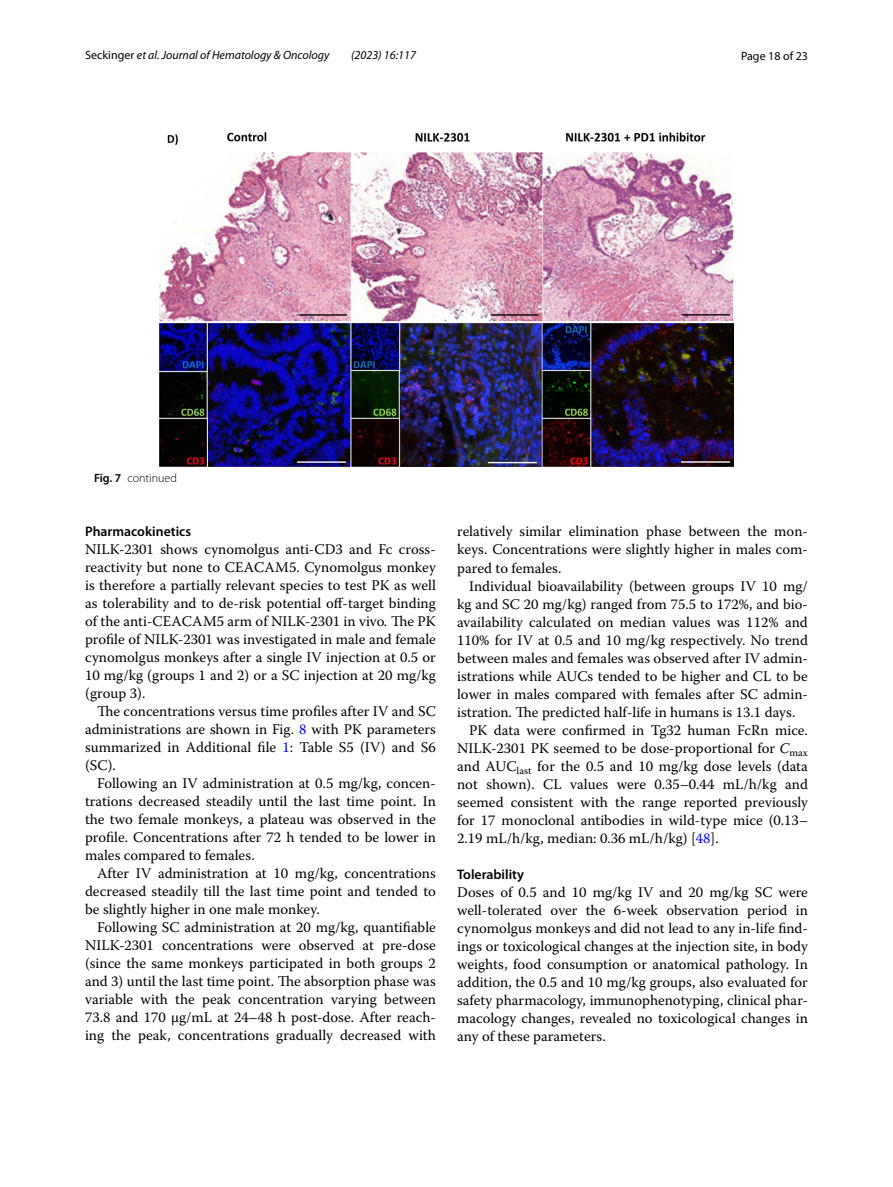
<style>
.page{position:relative;width:893px;height:1187px;background:#fff}
.page>*{position:absolute;margin:0;border:0;box-sizing:border-box;transform-origin:0 0}
.t1{font:14.7px/18px "Warnock Pro";color:#000;text-align:justify}
.t2{font:600 13.8px "Myriad Pro";color:#000}
.t3{font:italic 12px "Myriad Pro";color:#000}
.t4{font:300 12px "Myriad Pro";color:#000}
.t5{font:12px "Myriad Pro";color:#000}
.s1{font-style:normal}
.s2{font-weight:600}
.s3{font-family:"Warnock Pro It 2"}
.s4{color:#00f}
</style>
<div class="page">
<img style="left:159px;top:133px;width:574px;height:333px">
<p class="t3" style="left:85px;top:48px;width:246px"><span class="s1">Seckinger</span> et al. Journal of Hematology &amp; Oncology</p>
<p class="t3" style="left:351px;top:48px;width:66px">(2023) 16:117</p>
<p class="t5" style="left:741px;top:48px;width:68px">Page 18 of 23</p>
<p class="t4" style="left:94px;top:471px;width:84px"><span class="s2">Fig. 7</span> continued</p>
<p class="t2" style="left:85px;top:522px;width:108px">Pharmacokinetics</p>
<p class="t1" style="left:85px;top:540px;width:352px">NILK-2301 shows cynomolgus anti-CD3 and Fc cross&shy;reactivity but none to CEACAM5. Cynomolgus monkey is therefore a partially relevant species to test PK as well as tolerability and to de-risk potential off-target binding of the anti-CEACAM5 arm of NILK-2301 in vivo<span class="s3">.</span> The PK profile of NILK-2301 was investigated in male and female cynomolgus monkeys after a single IV injection at 0.5 or 10 mg/kg (groups 1 and 2) or a SC injection at 20 mg/kg (group 3).</p>
<p class="t1" style="left:85px;top:702px;width:352px;text-indent:12px">The concentrations versus time profiles after IV and SC administrations are shown in Fig. <span class="s4">8</span> with PK parameters summarized in Additional file <span class="s4">1</span>: Table S5 (IV) and S6 (SC).</p>
<p class="t1" style="left:85px;top:774px;width:352px;text-indent:12px">Following an IV administration at 0.5 mg/kg, concen&shy;trations decreased steadily until the last time point. In the two female monkeys, a plateau was observed in the profile. Concentrations after 72 h tended to be lower in males compared to females.</p>
<p class="t1" style="left:85px;top:864px;width:352px;text-indent:12px">After IV administration at 10 mg/kg, concentrations decreased steadily till the last time point and tended to be slightly higher in one male monkey.</p>
<p class="t1" style="left:85px;top:918px;width:352px;text-indent:12px">Following SC administration at 20 mg/kg, quantifiable NILK-2301 concentrations were observed at pre-dose (since the same monkeys participated in both groups 2 and 3) until the last time point. The absorption phase was variable with the peak concentration varying between 73.8 and 170 μg/mL at 24–48 h post-dose. After reach&shy;ing the peak, concentrations gradually decreased with</p>
<p class="t1" style="left:457px;top:522px;width:352px">relatively similar elimination phase between the mon&shy;keys. Concentrations were slightly higher in males com&shy;pared to females.</p>
<p class="t1" style="left:469px;top:576px;width:340px">Individual bioavailability (between groups IV 10 mg/</p>
<p class="t1" style="left:457px;top:594px;width:352px">kg and SC 20 mg/kg) ranged from 75.5 to 172%, and bio-</p>
<p class="t1" style="left:457px;top:612px;width:352px">availability calculated on median values was 112% and</p>
<p class="t1" style="left:457px;top:630px;width:352px">110% for IV at 0.5 and 10 mg/kg respectively. No trend</p>
<p class="t1" style="left:457px;top:648px;width:352px">between males and females was observed after IV admin-</p>
<p class="t1" style="left:457px;top:666px;width:352px">istrations while AUCs tended to be higher and CL to be</p>
<p class="t1" style="left:457px;top:684px;width:352px">lower in males compared with females after SC admin-</p>
<p class="t1" style="left:457px;top:702px;width:340px">istration. The predicted half-life in humans is 13.1 days.</p>
<p class="t1" style="left:469px;top:720px;width:340px">PK data were confirmed in Tg32 human FcRn mice.</p>
<p class="t1" style="left:457px;top:738px;width:352px">NILK-2301 PK seemed to be dose-proportional for <span class="s3">C</span><sub>max</sub></p>
<p class="t1" style="left:457px;top:756px;width:352px">and AUC<sub>last</sub> for the 0.5 and 10 mg/kg dose levels (data</p>
<p class="t1" style="left:457px;top:774px;width:352px">not shown). CL values were 0.35–0.44 mL/h/kg and</p>
<p class="t1" style="left:457px;top:792px;width:352px">seemed consistent with the range reported previously</p>
<p class="t1" style="left:457px;top:810px;width:352px">for 17 monoclonal antibodies in wild-type mice (0.13–</p>
<p class="t1" style="left:457px;top:828px;width:263px">2.19 mL/h/kg, median: 0.36 mL/h/kg) [<span class="s4">48</span>].</p>
<p class="t2" style="left:457px;top:865px;width:68px">Tolerability</p>
<p class="t1" style="left:457px;top:882px;width:352px">Doses of 0.5 and 10 mg/kg IV and 20 mg/kg SC were well-tolerated over the 6-week observation period in cynomolgus monkeys and did not lead to any in-life find&shy;ings or toxicological changes at the injection site, in body weights, food consumption or anatomical pathology. In addition, the 0.5 and 10 mg/kg groups, also evaluated for safety pharmacology, immunophenotyping, clinical phar&shy;macology changes, revealed no toxicological changes in any of these parameters.</p>
</div>
